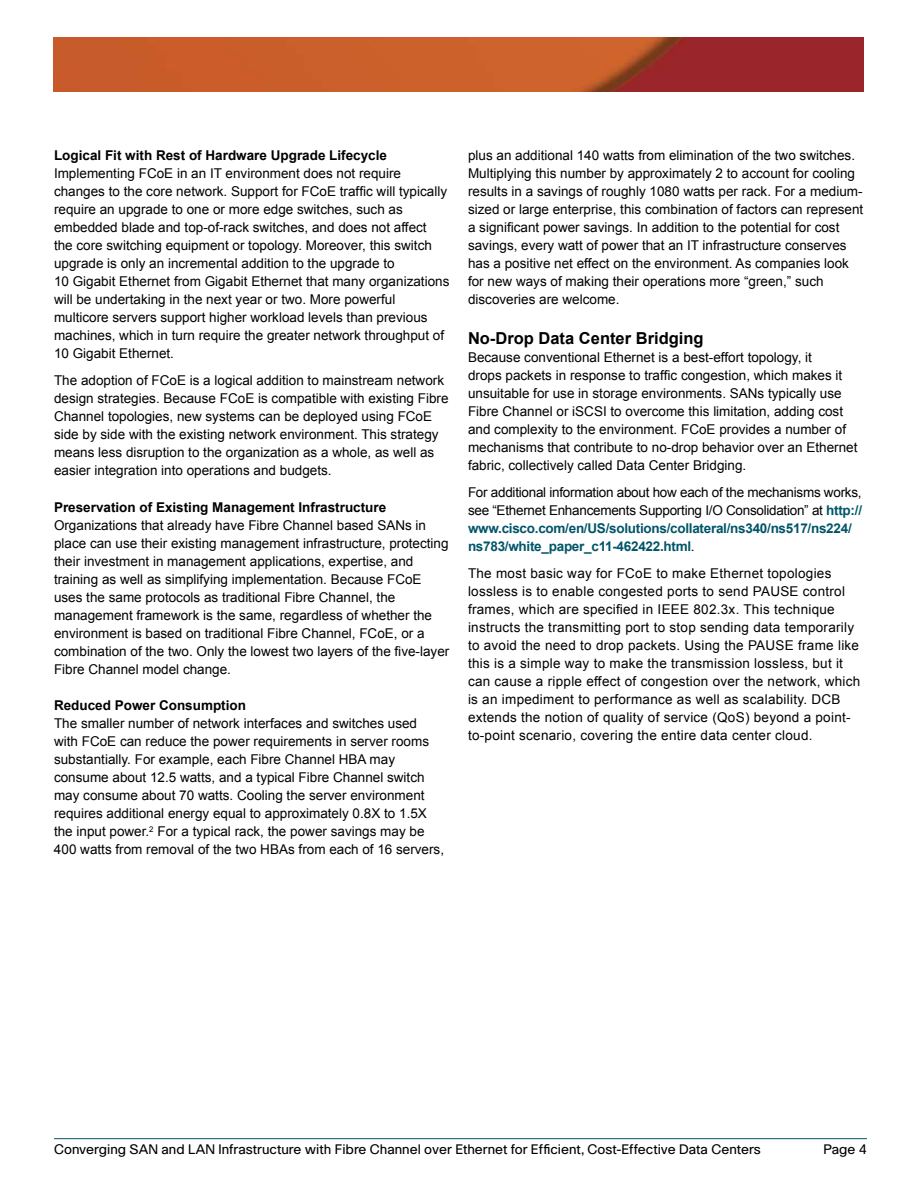
<style>
.page{position:relative;width:918px;height:1188px;background:#fff}
.page>*{position:absolute;margin:0;border:0;box-sizing:border-box;transform-origin:0 0}
.t1{font:700 16.5px "Arial";color:#000}
.t2{font:13.5px/18px "Arial";color:#000}
.t3{font:13.5px/18px "Arial";letter-spacing:.02em;color:#000}
.t4{font:13.5px/18px "Arial";letter-spacing:-.02em;color:#000}
.t5{font:700 13.5px "Arial";color:#000}
.t6{font:13.5px "Cisco";color:#000}
.s1{font-weight:700;color:#005568}
</style>
<div class="page">
<img style="left:54px;top:37px;width:810px;height:55px">
<hr style="left:54px;top:1138px;width:813px;height:1px;background:#005568">
<p class="t5" style="left:54px;top:148px;width:335px">Logical Fit with Rest of Hardware Upgrade Lifecycle</p>
<p class="t2" style="left:54px;top:165px;width:397px">Implementing FCoE in an IT environment does not require changes to the core network. Support for FCoE traffic will typically require an upgrade to one or more edge switches, such as embedded blade and top-of-rack switches, and does not affect<br>the core switching equipment or topology. Moreover, this switch upgrade is only an incremental addition to the upgrade to<br>10 Gigabit Ethernet from Gigabit Ethernet that many organizations will be undertaking in the next year or two. More powerful multicore servers support higher workload levels than previous machines, which in turn require the greater network throughput of 10 Gigabit Ethernet.</p>
<p class="t2" style="left:54px;top:372px;width:396px">The adoption of FCoE is a logical addition to mainstream network design strategies. Because FCoE is compatible with existing Fibre Channel topologies, new systems can be deployed using FCoE side by side with the existing network environment. This strategy means less disruption to the organization as a whole, as well as easier integration into operations and budgets.</p>
<p class="t5" style="left:54px;top:499px;width:334px">Preservation of Existing Management Infrastructure</p>
<p class="t2" style="left:54px;top:516px;width:397px">Organizations that already have Fibre Channel based SANs in place can use their existing management infrastructure, protecting their investment in management applications, expertise, and training as well as simplifying implementation. Because FCoE uses the same protocols as traditional Fibre Channel, the management framework is the same, regardless of whether the environment is based on traditional Fibre Channel, FCoE, or a combination of the two. Only the lowest two layers of the five-layer Fibre Channel model change.</p>
<p class="t5" style="left:54px;top:698px;width:194px">Reduced Power Consumption</p>
<p class="t2" style="left:54px;top:714px;width:392px">The smaller number of network interfaces and switches used with FCoE can reduce the power requirements in server rooms substantially. For example, each Fibre Channel HBA may consume about 12.5 watts, and a typical Fibre Channel switch may consume about 70 watts. Cooling the server environment requires additional energy equal to approximately 0.8X to 1.5X the input power.<sup>2</sup> For a typical rack, the power savings may be 400 watts from removal of the two HBAs from each of 16 servers,</p>
<p class="t2" style="left:468px;top:147px;width:397px">plus an additional 140 watts from elimination of the two switches.<br>Multiplying this number by approximately 2 to account for cooling results in a savings of roughly 1080 watts per rack. For a medium&shy;sized or large enterprise, this combination of factors can represent a significant power savings. In addition to the potential for cost savings, every watt of power that an IT infrastructure conserves has a positive net effect on the environment. As companies look for new ways of making their operations more “green,” such discoveries are welcome.</p>
<p class="t1" style="left:468px;top:329px;width:237px">No-Drop Data Center Bridging</p>
<p class="t2" style="left:468px;top:348px;width:391px">Because conventional Ethernet is a best-effort topology, it<br>drops packets in response to traffic congestion, which makes it unsuitable for use in storage environments. SANs typically use Fibre Channel or iSCSI to overcome this limitation, adding cost and complexity to the environment. FCoE provides a number of mechanisms that contribute to no-drop behavior over an Ethernet fabric, collectively called Data Center Bridging.</p>
<p class="t4" style="left:468px;top:483px;width:396px">For additional information about how each of the mechanisms works, see “Ethernet Enhancements Supporting I/O Consolidation” at <span class="s1">http:// www.cisco.com/en/US/solutions/collateral/ns340/ns517/ns224/ ns783/white_paper_c11-462422.html</span>.</p>
<p class="t3" style="left:468px;top:564px;width:394px">The most basic way for FCoE to make Ethernet topologies lossless is to enable congested ports to send PAUSE control frames, which are specified in IEEE 802.3x. This technique instructs the transmitting port to stop sending data temporarily to avoid the need to drop packets. Using the PAUSE frame like this is a simple way to make the transmission lossless, but it can cause a ripple effect of congestion over the network, which is an impediment to performance as well as scalability. DCB extends the notion of quality of service (QoS) beyond a point&shy;to-point scenario, covering the entire data center cloud.</p>
<p class="t6" style="left:54px;top:1142px;width:708px">Converging SAN and LAN Infrastructure with Fibre Channel over Ethernet for Efficient, Cost-Effective Data Centers</p>
<p class="t6" style="left:823px;top:1142px;width:45px">Page 4</p>
</div>
